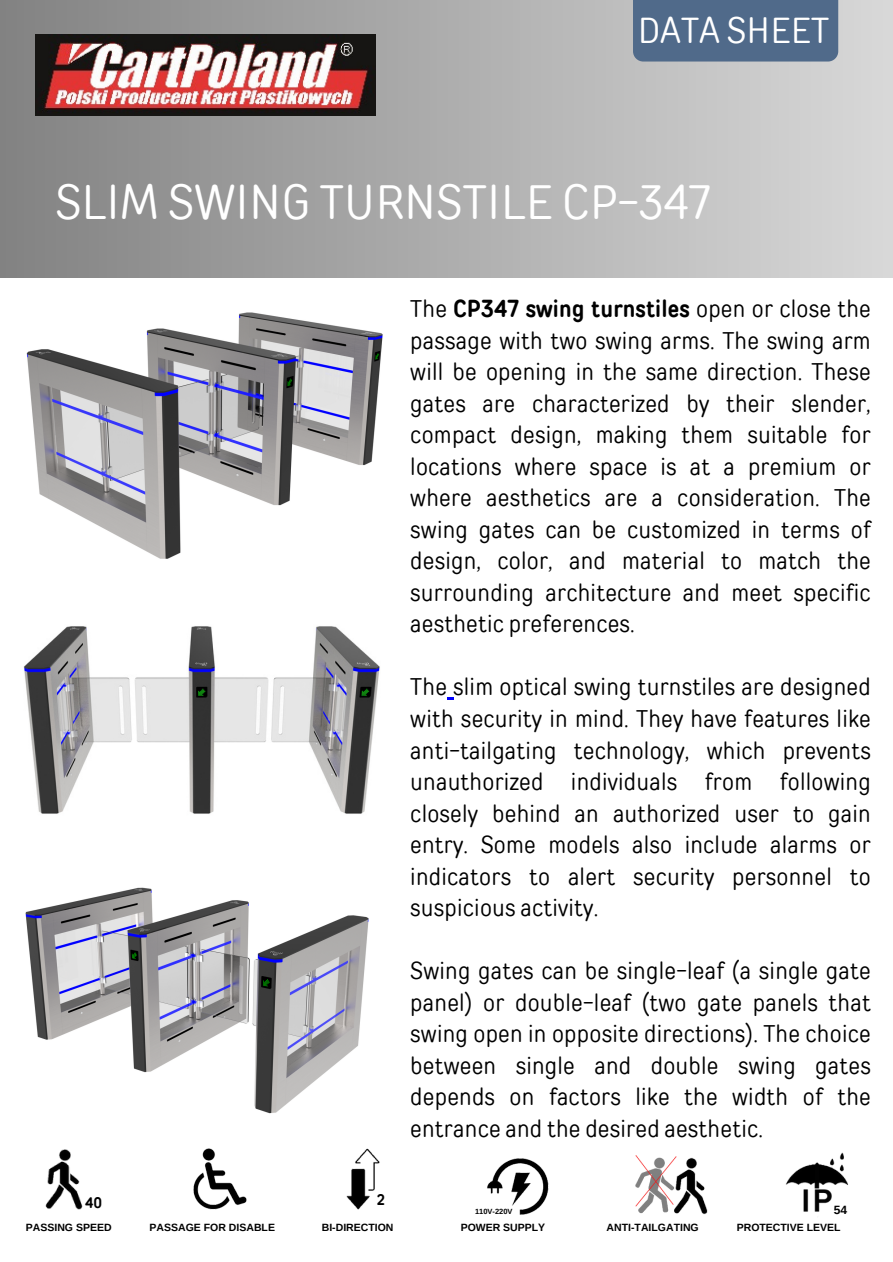
<style>
.page{position:relative;width:893px;height:1262px;background:#fff}
.page>*{position:absolute;margin:0;border:0;box-sizing:border-box;transform-origin:0 0}
.t1{font:48px "TT Rounds Condensed";letter-spacing:.01em;color:#fff}
.t2{font:36px "TT Rounds Condensed";letter-spacing:.01em;color:#fff}
.t3{font:24px/31.5px "TT Rounds Condensed";letter-spacing:.01em;color:#000;text-align:justify}
.t4{font:700 15px "TT Rounds Condensed";color:#000}
.t5{font:700 12px "Arimo";color:#000}
.t6{font:700 10.5px "Arimo";color:#000}
.t7{font:700 7.5px "Arimo";color:#000}
.s1{font-weight:700}
</style>
<div class="page">
<div style="left:0;top:0;width:892px;height:277px;background:linear-gradient(to right,#818181,#d8d8d8)"></div>
<div style="left:632px;top:0;width:205px;height:61px;background:#506a8a"></div>
<img style="left:193px;top:1148px;width:54px;height:61px">
<img style="left:45px;top:1149px;width:38px;height:60px">
<img style="left:346px;top:1148px;width:34px;height:62px">
<img style="left:786px;top:1152px;width:62px;height:60px">
<img style="left:487px;top:1158px;width:62px;height:57px">
<svg style="left:447px;top:697px;width:6px;height:3px"></svg>
<img style="left:26px;top:312px;width:357px;height:247px">
<img style="left:635px;top:1155px;width:73px;height:60px">
<img style="left:35px;top:35px;width:340px;height:80px">
<img style="left:25px;top:887px;width:344px;height:227px">
<img style="left:23px;top:626px;width:357px;height:188px">
<p class="t2" style="left:637px;top:9px;width:193px">DATA SHEET</p>
<p class="t1" style="left:55px;top:174px;width:656px">SLIM SWING TURNSTILE CP-347</p>
<p class="t3" style="left:410px;top:293px;width:462px">The <span class="s1">CP347 swing turnstiles</span> open or close the passage with two swing arms. The swing arm will be opening in the same direction. These gates are characterized by their slender, compact design, making them suitable for locations where space is at a premium or where aesthetics are a consideration. The swing gates can be customized in terms of design, color, and material to match the surrounding architecture and meet specific aesthetic preferences.</p>
<p class="t4" style="left:85px;top:1193px;width:19px">40</p>
<p class="t4" style="left:377px;top:1190px;width:9px">2</p>
<p class="t3" style="left:410px;top:671px;width:462px">The slim optical swing turnstiles are designed with security in mind. They have features like anti-tailgating technology, which prevents unauthorized individuals from following closely behind an authorized user to gain entry. Some models also include alarms or indicators to alert security personnel to suspicious activity.</p>
<p class="t3" style="left:410px;top:954px;width:462px">Swing gates can be single-leaf (a single gate panel) or double-leaf (two gate panels that swing open in opposite directions). The choice between single and double swing gates depends on factors like the width of the entrance and the desired aesthetic.</p>
<p class="t7" style="left:475px;top:1206px;width:39px">110V-220V</p>
<p class="t5" style="left:833px;top:1202px;width:15px">54</p>
<p class="t6" style="left:26px;top:1221px;width:87px">PASSING SPEED</p>
<p class="t6" style="left:149px;top:1221px;width:127px">PASSAGE FOR DISABLE</p>
<p class="t6" style="left:321px;top:1221px;width:73px">BI-DIRECTION</p>
<p class="t6" style="left:460px;top:1221px;width:86px">POWER SUPPLY</p>
<p class="t6" style="left:606px;top:1221px;width:94px">ANTI-TAILGATING</p>
<p class="t6" style="left:736px;top:1221px;width:105px">PROTECTIVE LEVEL</p>
</div>
